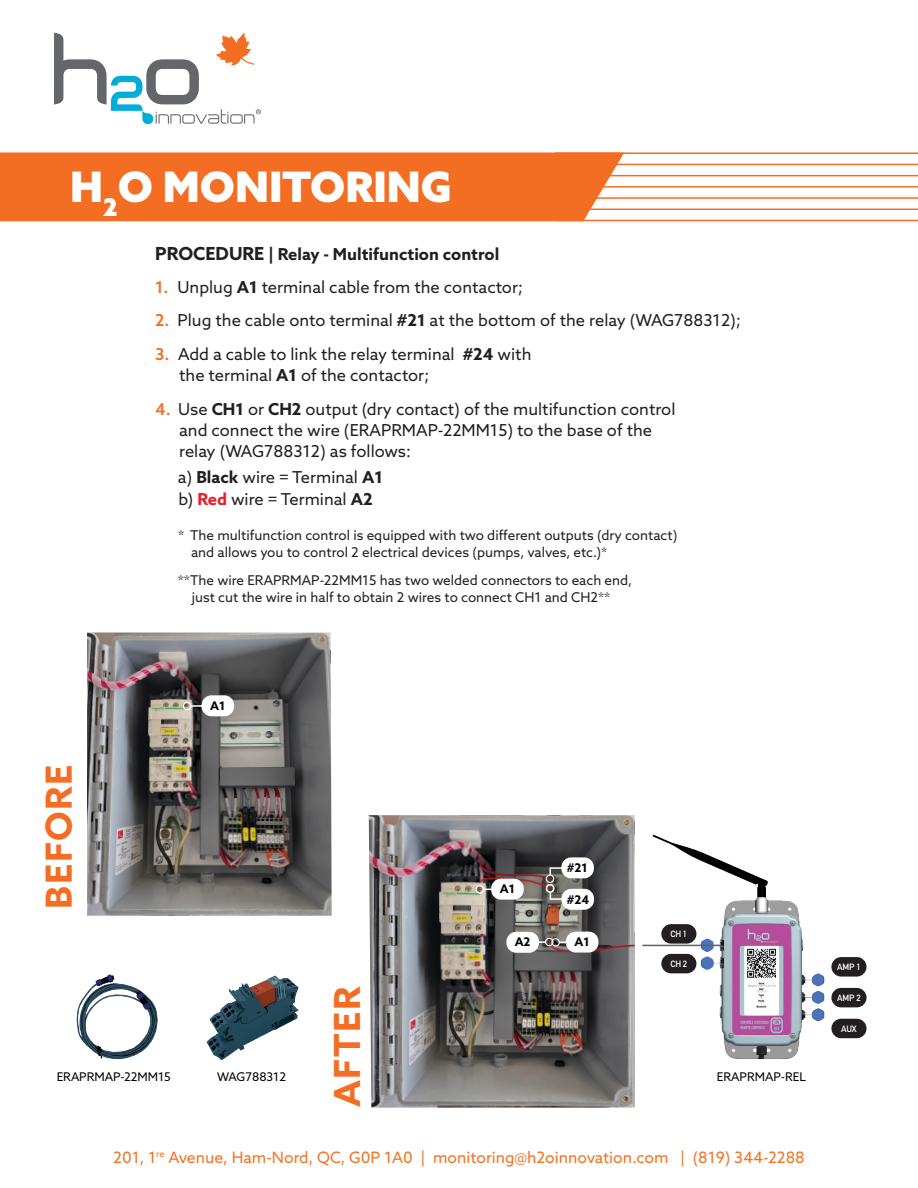
<style>
.page{position:relative;width:918px;height:1188px;background:#fff}
.page>*{position:absolute;margin:0;border:0;box-sizing:border-box;transform-origin:0 0}
.t1{font:600 42px "Titillium";color:#fff}
.t2{font:900 42px "Azo Sans";color:#fff}
.t3{font:700 36px "Azo Sans";letter-spacing:.04em;color:#f36d23}
.t4{font:16.5px/21px "Azo Sans";color:#231f20}
.t5{font:700 16.5px "Azo Sans";color:#231f20}
.Sous-titre{font:15.75px "Azo Sans";color:#f37221}
.t6{font:13.5px/16.5px "Azo Sans";color:#231f20}
.t7{font:12px "Azo Sans";color:#020304}
.t8{font:700 12px "Azo Sans";color:#020304}
.Moyen_gris{font:9px "DIN Mittelschrift Std";letter-spacing:-.02em;color:#fff}
.s1{font-size:18px}
.s2{font-weight:500;color:#f36d23}
.s3{font-weight:700}
.s4{font-weight:700;color:#ed1c24}
</style>
<div class="page">
<div style="left:0;top:153px;width:624px;height:68px;background:#f36d23"></div>
<hr style="left:555px;top:220px;width:363px;height:1px;background:#f36d23">
<hr style="left:555px;top:209px;width:363px;height:1px;background:#f36d23">
<hr style="left:555px;top:197px;width:363px;height:2px;background:#f36d23">
<hr style="left:555px;top:186px;width:363px;height:2px;background:#f36d23">
<hr style="left:555px;top:175px;width:363px;height:1px;background:#f36d23">
<hr style="left:555px;top:164px;width:363px;height:1px;background:#f36d23">
<hr style="left:555px;top:152px;width:363px;height:2px;background:#f36d23">
<svg style="left:54px;top:32px;width:207px;height:92px"></svg>
<img style="left:369px;top:815px;width:266px;height:293px">
<img style="left:650px;top:834px;width:216px;height:225px">
<img style="left:693px;top:931px;width:31px;height:40px">
<div style="left:831px;top:957px;width:36px;height:20px;background:#231f20;border-radius:10px"></div>
<div style="left:831px;top:988px;width:36px;height:19px;background:#231f20;border-radius:10px"></div>
<div style="left:661px;top:954px;width:35px;height:19px;background:#231f20;border-radius:10px"></div>
<div style="left:661px;top:924px;width:35px;height:20px;background:#231f20;border-radius:10px"></div>
<div style="left:831px;top:1019px;width:36px;height:19px;background:#231f20;border-radius:10px"></div>
<hr style="left:642px;top:945px;width:79px;height:1px;background:#626260">
<div style="left:546px;top:875px;width:8px;height:8px;border:1px solid #fff;border-radius:50%"></div>
<div style="left:561px;top:857px;width:33px;height:21px;background:#fff;border-radius:10px"></div>
<div style="left:476px;top:885px;width:8px;height:9px;border:1px solid #fff;border-radius:50%"></div>
<div style="left:491px;top:879px;width:33px;height:21px;background:#fff;border-radius:10px"></div>
<div style="left:551px;top:938px;width:9px;height:9px;border:1px solid #fff;border-radius:50%"></div>
<div style="left:566px;top:932px;width:32px;height:21px;background:#fff;border-radius:10px"></div>
<div style="left:545px;top:938px;width:9px;height:8px;border:1px solid #fff;border-radius:50%"></div>
<div style="left:506px;top:932px;width:33px;height:21px;background:#fff;border-radius:10px"></div>
<svg style="left:539px;top:941px;width:7px;height:2px"></svg>
<img style="left:87px;top:632px;width:245px;height:284px">
<svg style="left:549px;top:867px;width:15px;height:8px"></svg>
<div style="left:546px;top:884px;width:8px;height:9px;border:1px solid #fff;border-radius:50%"></div>
<div style="left:562px;top:889px;width:32px;height:21px;background:#fff;border-radius:10px"></div>
<svg style="left:550px;top:892px;width:14px;height:8px"></svg>
<img style="left:206px;top:975px;width:93px;height:85px">
<img style="left:76px;top:974px;width:82px;height:86px">
<div style="left:183px;top:702px;width:8px;height:8px;border:1px solid #fff;border-radius:50%"></div>
<div style="left:202px;top:695px;width:32px;height:21px;background:#fff;border-radius:10px"></div>
<svg style="left:191px;top:705px;width:11px;height:2px"></svg>
<p class="t1" style="left:70px;top:143px;width:331px">H2O-SMARTREK™</p>
<p class="t2" style="left:70px;top:159px;width:383px">H<sub>2</sub>O MONITORING</p>
<p class="t5" style="left:155px;top:243px;width:346px"><span class="s1">PROCEDURE</span> | Relay - Multifunction control</p>
<p class="t4" style="left:155px;top:276px;width:369px"><span class="s2">1.</span> Unplug <span class="s3">A1</span> terminal cable from the contactor;</p>
<p class="t4" style="left:155px;top:310px;width:587px"><span class="s2">2.</span> Plug the cable onto terminal <span class="s3">#21</span> at the bottom of the relay (WAG788312);</p>
<p class="t4" style="left:179px;top:344px;width:354px;text-indent:-24px"><span class="s2">3.</span> Add a cable to link the relay terminal <span class="s3">#24</span> with the terminal <span class="s3">A1</span> of the contactor;</p>
<p class="t4" style="left:179px;top:399px;width:498px;text-indent:-24px"><span class="s2">4.</span> Use <span class="s3">CH1</span> or <span class="s3">CH2</span> output (dry contact) of the multifunction control and connect the wire (ERAPRMAP-22MM15) to the base of the relay (WAG788312) as follows:</p>
<p class="t4" style="left:178px;top:466px;width:207px;line-height:22px">a) <span class="s3">Black</span> wire = Terminal <span class="s3">A1 </span>b) <span class="s4">Red</span> wire = Terminal <span class="s3">A2</span></p>
<p class="t6" style="left:191px;top:527px;width:488px;text-indent:-13px">* The multifunction control is equipped with two different outputs (dry contact) and allows you to control 2 electrical devices (pumps, valves, etc.)*</p>
<p class="t6" style="left:178px;top:572px;width:456px;text-align:center">**The wire ERAPRMAP-22MM15 has two welded connectors to each end, just cut the wire in half to obtain 2 wires to connect CH1 and CH2**</p>
<p class="t3" style="left:35px;top:909px;width:146px;rotate:-90deg">BEFORE</p>
<p class="t8" style="left:210px;top:698px;width:17px">A1</p>
<p class="t8" style="left:500px;top:881px;width:17px">A1</p>
<p class="t8" style="left:515px;top:934px;width:17px">A2</p>
<p class="t8" style="left:567px;top:860px;width:22px">#21</p>
<p class="t8" style="left:567px;top:892px;width:24px">#24</p>
<p class="t8" style="left:575px;top:934px;width:17px">A1</p>
<p class="Moyen_gris" style="left:671px;top:929px;width:18px">CH 1</p>
<p class="Moyen_gris" style="left:671px;top:958px;width:18px">CH 2</p>
<p class="t3" style="left:323px;top:1107px;width:122px;rotate:-90deg">AFTER</p>
<p class="t7" style="left:57px;top:1069px;width:115px">ERAPRMAP-22MM15</p>
<p class="t7" style="left:217px;top:1069px;width:70px">WAG788312</p>
<p class="t7" style="left:717px;top:1069px;width:91px">ERAPRMAP-REL</p>
<p class="Sous-titre" style="left:113px;top:1147px;width:693px">201, 1<sup>re</sup> Avenue, Ham-Nord, QC, G0P 1A0 | monitoring@h2oinnovation.com | (819) 344-2288</p>
<p class="Moyen_gris" style="left:837px;top:962px;width:25px">AMP 1</p>
<p class="Moyen_gris" style="left:837px;top:992px;width:25px">AMP 2</p>
<p class="Moyen_gris" style="left:841px;top:1023px;width:17px">AUX</p>
</div>
